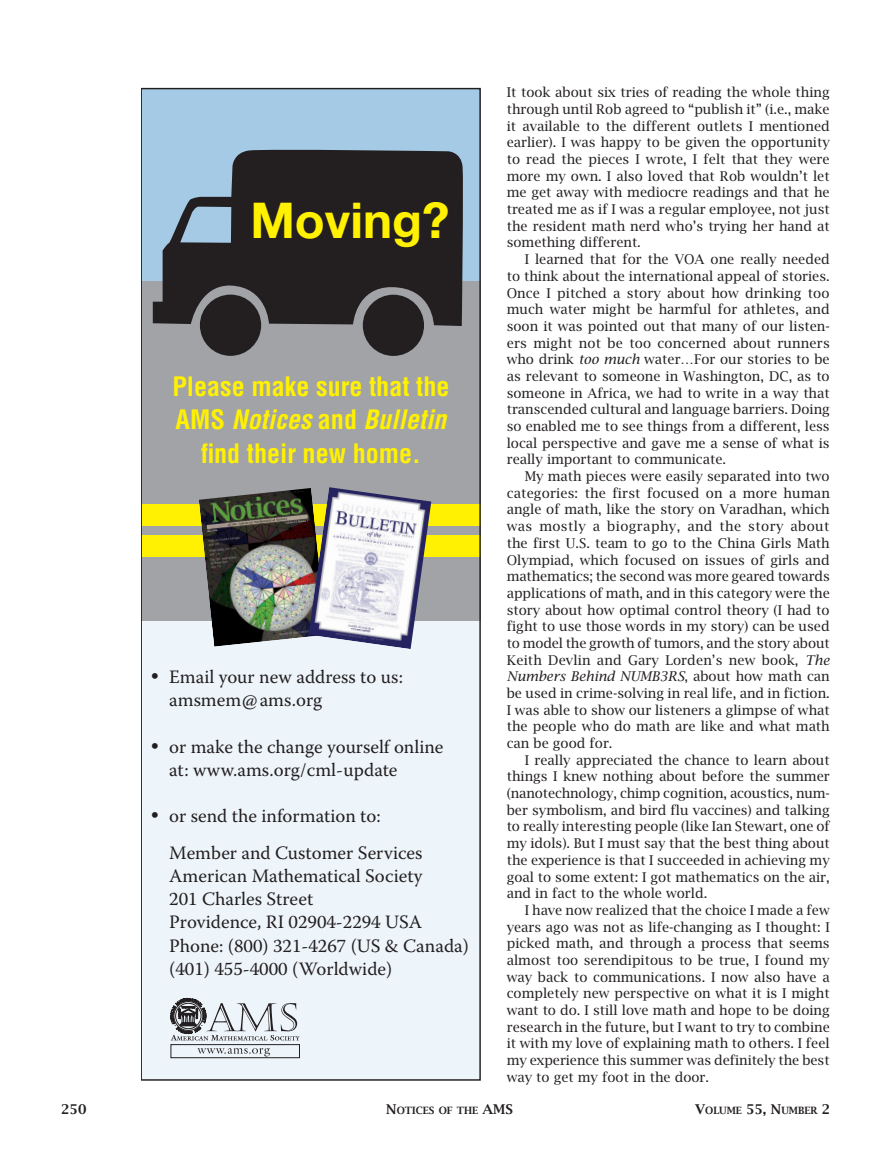
<style>
.page{position:relative;width:891px;height:1161px;background:#fff}
.page>*{position:absolute;margin:0;border:0;box-sizing:border-box;transform-origin:0 0}
.t1{font:700 49.05px "Helvetica Neue";color:#fff101}
.t2{font:700 condensed 26.1px/33.5px "Helvetica";color:#fff101;text-align:center}
.t3{font:18.9px/23.2px "Warnock Pro";color:#231f20}
.t4{font:13.5px/16.6px "Lucida Bright";color:#231f20;text-align:justify}
.t5{font:600 13.5px "Lucida Bright";color:#231f20}
.t6{font:600 10.05px "Lucida Bright Smallcaps";color:#231f20}
.s1{font-style:italic}
.s2{font-family:"Helvetica";font-stretch:condensed}
.s3{font-size:13.5px}
.s4{font-family:"Lucida Bright";font-size:13.5px}
</style>
<div class="page">
<div style="left:141px;top:88px;width:340px;height:478px;background:#a5cae6"></div>
<div style="left:141px;top:482px;width:340px;height:599px;background:#eef5fa"></div>
<div style="left:141px;top:281px;width:340px;height:340px;background:#a1a3a6"></div>
<div style="left:171px;top:1044px;width:129px;height:14px;border:1px solid #231f20"></div>
<svg style="left:171px;top:998px;width:129px;height:43px"></svg>
<svg style="left:197px;top:1048px;width:73px;height:8px"></svg>
<svg style="left:153px;top:149px;width:310px;height:177px;fill:#231f20"></svg>
<svg style="left:180px;top:207px;width:51px;height:36px"></svg>
<div style="left:200px;top:295px;width:61px;height:61px;background:#231f20;border-radius:50%"></div>
<div style="left:363px;top:295px;width:61px;height:61px;background:#231f20;border-radius:50%"></div>
<div style="left:141px;top:535px;width:340px;height:22px;background:#fff101"></div>
<div style="left:141px;top:504px;width:340px;height:21px;background:#fff101"></div>
<img style="left:199px;top:488px;width:109px;height:159px">
<img style="left:308px;top:487px;width:123px;height:162px">
<h1 class="t1" style="left:250px;top:190px;width:201px">Moving?</h1>
<h2 class="t2" style="left:172px;top:370px;width:279px">Please make sure that the<br>AMS <span class="s1">Notices</span> and <span class="s1">Bulletin </span>find their new home.</h2>
<h3 class="t3" style="left:169px;top:665px;width:235px;text-indent:-17px"><span class="s2">•</span> Email your new address to us: amsmem@ams.org</h3>
<h3 class="t3" style="left:169px;top:735px;width:276px;text-indent:-17px"><span class="s2">•</span> or make the change yourself online at: www.ams.org/cml-update</h3>
<h3 class="t3" style="left:169px;top:798px;width:255px;line-height:36.3px;text-indent:-17px"><span class="s2">•</span> or send the information to:<br>Member and Customer Services</h3>
<h3 class="t3" style="left:169px;top:864px;width:301px">American Mathematical Society<br>201 Charles Street<br>Providence, RI 02904-2294 USA<br>Phone: (800) 321-4267 (US &amp; Canada) (401) 455-4000 (Worldwide)</h3>
<p class="t4" style="left:507px;top:84px;width:325px">It took about six tries of reading the whole thing through until Rob agreed to “publish it” (i.e., make it available to the different outlets I mentioned earlier). I was happy to be given the opportunity to read the pieces I wrote, I felt that they were more my own. I also loved that Rob wouldn’t let me get away with mediocre readings and that he treated me as if I was a regular employee, not just the resident math nerd who’s trying her hand at something different.</p>
<p class="t4" style="left:507px;top:251px;width:325px;text-indent:18px">I learned that for the VOA one really needed to think about the international appeal of stories.<br>Once I pitched a story about how drinking too much water might be harmful for athletes, and soon it was pointed out that many of our listen&shy;ers might not be too concerned about runners who drink <span class="s1">too much</span> water…For our stories to be as relevant to someone in Washington, DC, as to someone in Africa, we had to write in a way that transcended cultural and language barriers. Doing so enabled me to see things from a different, less local perspective and gave me a sense of what is really important to communicate.</p>
<p class="t4" style="left:507px;top:468px;width:325px;text-indent:18px">My math pieces were easily separated into two categories: the first focused on a more human angle of math, like the story on Varadhan, which was mostly a biography, and the story about the first U.S. team to go to the China Girls Math Olympiad, which focused on issues of girls and mathematics; the second was more geared towards applications of math, and in this category were the story about how optimal control theory (I had to fight to use those words in my story) can be used to model the growth of tumors, and the story about Keith Devlin and Gary Lorden’s new book, <span class="s1">The Numbers Behind NUMB3RS</span>, about how math can be used in crime-solving in real life, and in fiction.<br>I was able to show our listeners a glimpse of what the people who do math are like and what math can be good for.</p>
<p class="t4" style="left:507px;top:751px;width:325px;text-indent:18px">I really appreciated the chance to learn about things I knew nothing about before the summer (nanotechnology, chimp cognition, acoustics, num&shy;ber symbolism, and bird flu vaccines) and talking to really interesting people (like Ian Stewart, one of my idols). But I must say that the best thing about the experience is that I succeeded in achieving my goal to some extent: I got mathematics on the air, and in fact to the whole world.</p>
<p class="t4" style="left:507px;top:902px;width:325px;text-indent:18px">I have now realized that the choice I made a few years ago was not as life-changing as I thought: I picked math, and through a process that seems almost too serendipitous to be true, I found my way back to communications. I now also have a completely new perspective on what it is I might want to do. I still love math and hope to be doing research in the future, but I want to try to combine it with my love of explaining math to others. I feel my experience this summer was definitely the best way to get my foot in the door.</p>
<p class="t5" style="left:61px;top:1101px;width:27px">250</p>
<p class="t6" style="left:386px;top:1105px;width:127px"><span class="s3">N</span>OTICES OF THE <span class="s3">AMS</span></p>
<p class="t6" style="left:695px;top:1105px;width:137px"><span class="s3">V</span>OLUME <span class="s4">55,</span> <span class="s3">N</span>UMBER <span class="s4">2</span></p>
</div>
